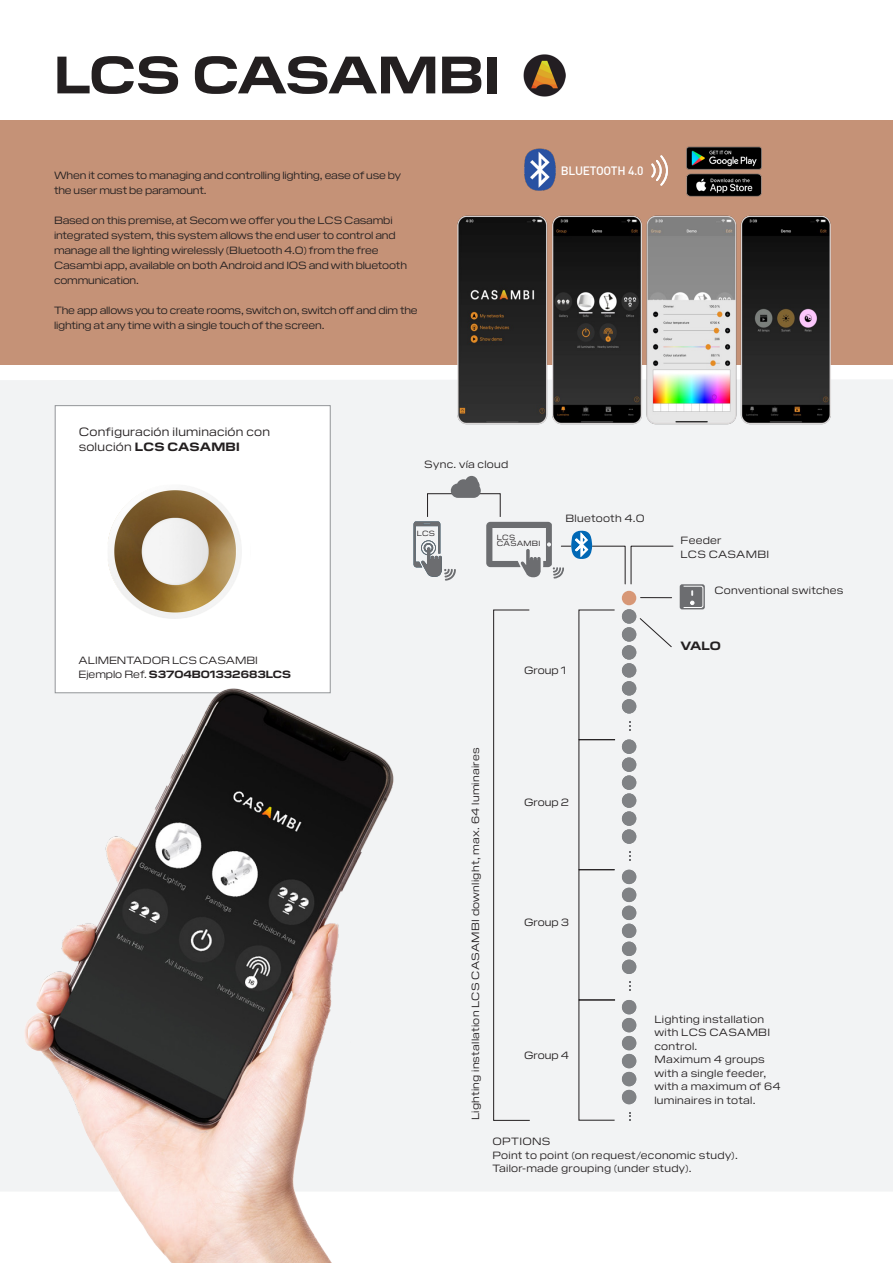
<style>
.page{position:relative;width:893px;height:1263px;background:#fff}
.page>*{position:absolute;margin:0;border:0;box-sizing:border-box;transform-origin:0 0}
.t1{font:700 52.5px "Pilat Wide";letter-spacing:-.015em;color:#231f20}
.t2{font:12px/15px "Pilat Wide";letter-spacing:.02em;color:#231f20}
.t3{font:500 12px "DIN Pro";letter-spacing:-.02em;color:#fff}
.t4{font:700 12px "Pilat Wide";color:#231f20}
.t5{font:10.5px/15px "Pilat Wide";letter-spacing:-.01em;color:#231f20}
.t6{font:10.5px/13.5px "Pilat Wide";letter-spacing:.025em;color:#231f20}
.t7{font:700 10.5px "Pilat Wide";color:#231f20}
.t8{font:7.5px "Pilat Wide";letter-spacing:.03em;color:#231f20}
.s1{font-weight:700}
.s2{font-weight:400}
</style>
<div class="page">
<div style="left:0;top:380px;width:893px;height:811px;background:#f2f3f4"></div>
<div style="left:55px;top:405px;width:276px;height:288px;background:#fff;border:1px solid #939598"></div>
<div style="left:0;top:120px;width:893px;height:245px;background:#c59277"></div>
<img style="left:686px;top:146px;width:76px;height:23px">
<img style="left:686px;top:169px;width:76px;height:28px">
<img style="left:453px;top:215px;width:381px;height:211px">
<img style="left:524px;top:148px;width:32px;height:43px">
<svg style="left:651px;top:155px;width:17px;height:31px"></svg>
<img style="left:23px;top:661px;width:408px;height:602px">
<img style="left:524px;top:55px;width:42px;height:42px">
<div style="left:622px;top:591px;width:14px;height:14px;background:#d79776;border-radius:50%"></div>
<div style="left:622px;top:609px;width:14px;height:15px;background:#808285;border-radius:50%"></div>
<div style="left:622px;top:627px;width:14px;height:15px;background:#808285;border-radius:50%"></div>
<div style="left:622px;top:645px;width:14px;height:15px;background:#808285;border-radius:50%"></div>
<div style="left:622px;top:663px;width:14px;height:14px;background:#808285;border-radius:50%"></div>
<div style="left:622px;top:681px;width:14px;height:14px;background:#808285;border-radius:50%"></div>
<div style="left:622px;top:699px;width:14px;height:14px;background:#808285;border-radius:50%"></div>
<svg style="left:629px;top:721px;width:2px;height:9px"></svg>
<div style="left:622px;top:739px;width:14px;height:15px;background:#808285;border-radius:50%"></div>
<div style="left:622px;top:757px;width:14px;height:15px;background:#808285;border-radius:50%"></div>
<div style="left:622px;top:775px;width:14px;height:15px;background:#808285;border-radius:50%"></div>
<div style="left:622px;top:793px;width:14px;height:15px;background:#808285;border-radius:50%"></div>
<div style="left:622px;top:811px;width:14px;height:15px;background:#808285;border-radius:50%"></div>
<div style="left:622px;top:829px;width:14px;height:15px;background:#808285;border-radius:50%"></div>
<svg style="left:629px;top:851px;width:2px;height:10px"></svg>
<div style="left:622px;top:870px;width:14px;height:14px;background:#808285;border-radius:50%"></div>
<div style="left:622px;top:888px;width:14px;height:14px;background:#808285;border-radius:50%"></div>
<div style="left:622px;top:906px;width:14px;height:14px;background:#808285;border-radius:50%"></div>
<div style="left:622px;top:924px;width:14px;height:14px;background:#808285;border-radius:50%"></div>
<div style="left:622px;top:942px;width:14px;height:14px;background:#808285;border-radius:50%"></div>
<div style="left:622px;top:960px;width:14px;height:14px;background:#808285;border-radius:50%"></div>
<svg style="left:629px;top:981px;width:2px;height:10px"></svg>
<div style="left:622px;top:1000px;width:14px;height:14px;background:#808285;border-radius:50%"></div>
<div style="left:622px;top:1018px;width:14px;height:14px;background:#808285;border-radius:50%"></div>
<div style="left:622px;top:1036px;width:14px;height:14px;background:#808285;border-radius:50%"></div>
<div style="left:622px;top:1054px;width:14px;height:14px;background:#808285;border-radius:50%"></div>
<div style="left:622px;top:1072px;width:14px;height:14px;background:#808285;border-radius:50%"></div>
<div style="left:622px;top:1090px;width:14px;height:14px;background:#808285;border-radius:50%"></div>
<svg style="left:629px;top:1112px;width:2px;height:9px"></svg>
<svg style="left:578px;top:609px;width:38px;height:512px"></svg>
<div style="left:493px;top:609px;width:37px;height:512px;background:#f2f3f4"></div>
<svg style="left:414px;top:521px;width:42px;height:60px"></svg>
<div style="left:427px;top:493px;width:73px;height:24px;border:1px solid #231f20"></div>
<svg style="left:486px;top:522px;width:188px;height:62px"></svg>
<svg style="left:680px;top:584px;width:25px;height:25px"></svg>
<svg style="left:451px;top:476px;width:30px;height:22px"></svg>
<hr style="left:641px;top:597px;width:31px;height:1px;background:#231f20">
<svg style="left:639px;top:618px;width:33px;height:29px"></svg>
<img style="left:108px;top:490px;width:134px;height:129px">
<p class="t1" style="left:54px;top:37px;width:447px">LCS CASAMBI</p>
<p class="t5" style="left:54px;top:166px;width:348px">When it comes to managing and controlling lighting, ease of use by the user must be paramount.</p>
<p class="t5" style="left:54px;top:211px;width:355px">Based on this premise, at Secom we offer you the LCS Casambi integrated system, this system allows the end user to control and manage all the lighting wirelessly (Bluetooth 4.0) from the free Casambi app, available on both Android and IOS and with bluetooth communication.</p>
<p class="t5" style="left:54px;top:301px;width:365px">The app allows you to create rooms, switch on, switch off and dim the lighting at any time with a single touch of the screen.</p>
<p class="t3" style="left:561px;top:162px;width:84px">BLUETOOTH 4.0</p>
<p class="t2" style="left:79px;top:423px;width:193px">Configuración iluminación con solución <span class="s1">LCS CASAMBI</span></p>
<p class="t5" style="left:78px;top:652px;width:181px">ALIMENTADOR LCS CASAMBI</p>
<p class="t7" style="left:78px;top:667px;width:214px"><span class="s2">Ejemplo Ref.</span> S3704B01332683LCS</p>
<p class="t6" style="left:424px;top:457px;width:86px">Sync. vía cloud</p>
<p class="t8" style="left:417px;top:528px;width:20px">LCS</p>
<p class="t8" style="left:497px;top:532px;width:20px">LCS</p>
<p class="t8" style="left:497px;top:538px;width:45px">CASAMBI</p>
<p class="t6" style="left:565px;top:511px;width:81px">Bluetooth 4.0</p>
<p class="t5" style="left:524px;top:662px;width:43px">Group 1</p>
<p class="t5" style="left:680px;top:532px;width:43px">Feeder</p>
<p class="t6" style="left:680px;top:546px;width:90px">LCS CASAMBI</p>
<p class="t6" style="left:714px;top:583px;width:131px">Conventional switches</p>
<p class="t4" style="left:680px;top:637px;width:42px">VALO</p>
<p class="t6" style="left:468px;top:1120px;width:374px;rotate:-90deg">Lighting installation LCS CASAMBI downlight, max. 64 luminaires</p>
<p class="t5" style="left:524px;top:794px;width:46px">Group 2</p>
<p class="t5" style="left:524px;top:914px;width:46px">Group 3</p>
<p class="t5" style="left:524px;top:1047px;width:46px">Group 4</p>
<p class="t6" style="left:654px;top:1011px;width:117px">Lighting installation with LCS CASAMBI control.</p>
<p class="t6" style="left:654px;top:1052px;width:128px">Maximum 4 groups with a single feeder, with a maximum of 64 luminaires in total.</p>
<p class="t6" style="left:492px;top:1134px;width:59px">OPTIONS</p>
<p class="t6" style="left:492px;top:1147px;width:247px">Point to point (on request/economic study).</p>
<p class="t6" style="left:492px;top:1161px;width:201px">Tailor-made grouping (under study).</p>
</div>
